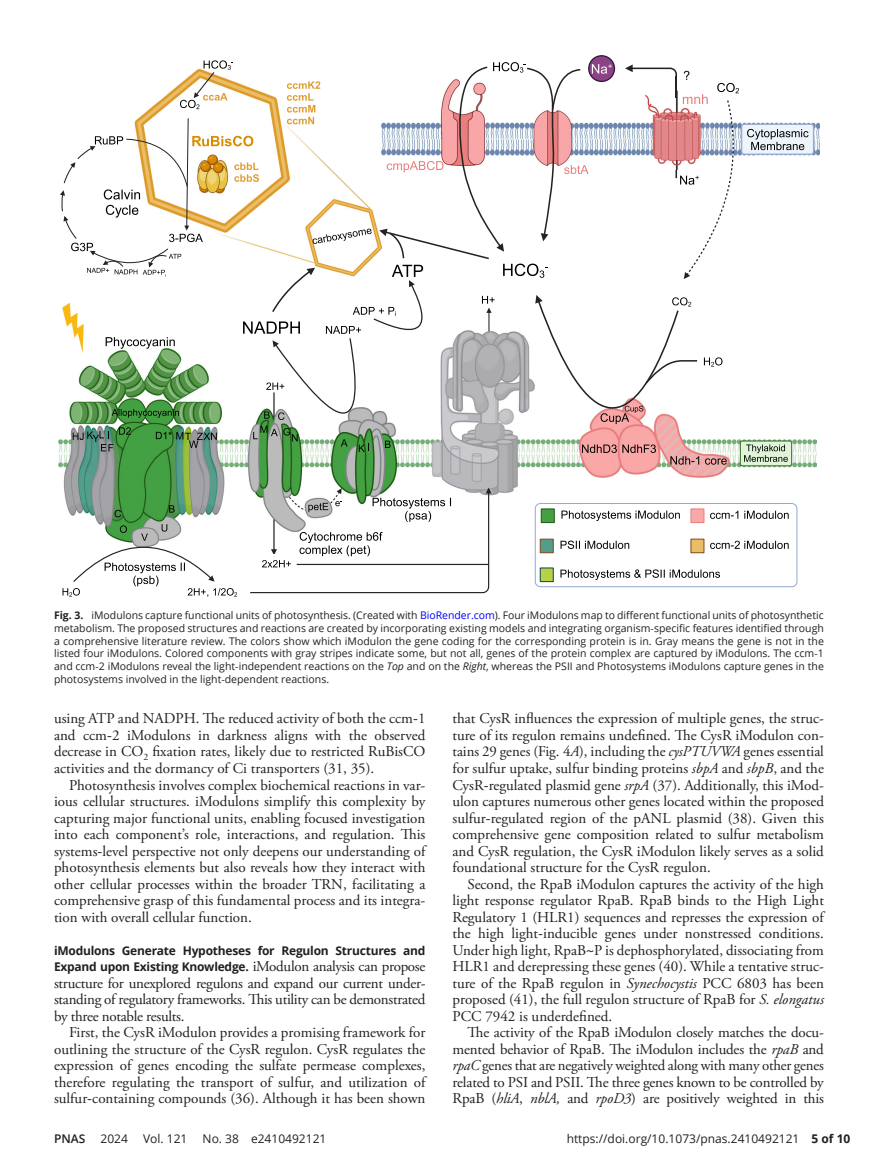
<style>
.page{position:relative;width:878px;height:1175px;background:#fff}
.page>*{position:absolute;margin:0;border:0;box-sizing:border-box;transform-origin:0 0}
.t1{font:15px/16.5px "Adobe Garamond Pro";color:#231f20;text-align:justify}
.t2{font:700 12px/16.5px "Open Sans";letter-spacing:-.02em;color:#231f20}
.t3{font:12px "Open Sans";color:#231f20}
.t4{font:600 12px "Open Sans";color:#231f20}
.t5{font:10.5px/12.8px "Open Sans";color:#231f20;text-align:justify}
.s1{font-weight:700}
.s2{color:#00f}
.s3{font-family:"STIX"}
.s4{font-style:italic}
.s5{font-family:"Adobe Garamond Pro";font-weight:400;font-size:15px}
</style>
<div class="page">
<img style="left:808px;top:122px;width:11px;height:34px">
<img style="left:58px;top:439px;width:758px;height:115px">
<svg style="left:115px;top:510px;width:6px;height:7px"></svg>
<svg style="left:169px;top:505px;width:6px;height:7px"></svg>
<svg style="left:62px;top:524px;width:175px;height:73px"></svg>
<svg style="left:249px;top:487px;width:242px;height:107px"></svg>
<hr style="left:296px;top:564px;width:192px;height:1px;background:#232323">
<svg style="left:588px;top:56px;width:26px;height:25px"></svg>
<div style="left:588px;top:55px;width:27px;height:27px;border:1px solid #28133c;border-radius:50%"></div>
<div style="left:741px;top:124px;width:72px;height:30px;background:#eef4fb;border-radius:2px"></div>
<div style="left:740px;top:124px;width:73px;height:31px;border:1px solid #95aad3;border-radius:2px"></div>
<div style="left:540px;top:539px;width:13px;height:14px;background:#549d8c;border:1px solid #82491a"></div>
<div style="left:541px;top:509px;width:13px;height:14px;background:#44a043;border:1px solid #215716"></div>
<svg style="left:560px;top:540px;width:69px;height:9px"></svg>
<svg style="left:561px;top:510px;width:118px;height:11px"></svg>
<div style="left:540px;top:568px;width:13px;height:14px;background:#b5d345;border:1px solid #134056"></div>
<svg style="left:560px;top:569px;width:159px;height:11px"></svg>
<div style="left:690px;top:509px;width:14px;height:14px;background:#f9a7a7;border:1px solid #e87e7e"></div>
<div style="left:690px;top:539px;width:14px;height:14px;background:#ebbe65;border:1px solid #82491a"></div>
<svg style="left:709px;top:510px;width:79px;height:9px"></svg>
<svg style="left:709px;top:540px;width:79px;height:9px"></svg>
<div style="left:534px;top:503px;width:263px;height:84px;border:1px solid #95aad3;border-radius:5px"></div>
<svg style="left:60px;top:60px;width:748px;height:405px"></svg>
<p class="t5" style="left:54px;top:608px;width:771px"><span class="s1">Fig. 3.</span> iModulons capture functional units of photosynthesis. (Created with <span class="s2">BioRender.com</span>). Four iModulons map to different functional units of photosynthetic metabolism. The proposed structures and reactions are created by incorporating existing models and integrating organism<span class="s3">-</span>specific features identified through a comprehensive literature review. The colors show which iModulon the gene coding for the corresponding protein is in. Gray means the gene is not in the listed four iModulons. Colored components with gray stripes indicate some, but not all, genes of the protein complex are captured by iModulons. The ccm<span class="s3">-</span>1 and ccm<span class="s3">-</span>2 iModulons reveal the light<span class="s3">-</span>independent reactions on the <span class="s4">Top</span> and on the <span class="s4">Right</span>, whereas the PSII and Photosystems iModulons capture genes in the photosystems involved in the light<span class="s3">-</span>dependent reactions.</p>
<p class="t1" style="left:54px;top:711px;width:373px">using ATP and NADPH. The reduced activity of both the ccm<span class="s3">-</span>1 and ccm<span class="s3">-</span>2 iModulons in darkness aligns with the observed decrease in CO<sub>2</sub> fixation rates, likely due to restricted RuBisCO activities and the dormancy of Ci transporters ( 31 , 35 ).</p>
<p class="t1" style="left:54px;top:777px;width:373px;text-indent:15px">Photosynthesis involves complex biochemical reactions in var&shy;ious cellular structures. iModulons simplify this complexity by capturing major functional units, enabling focused investigation into each component’s role, interactions, and regulation. This systems<span class="s3">-</span>level perspective not only deepens our understanding of photosynthesis elements but also reveals how they interact with other cellular processes within the broader TRN, facilitating a comprehensive grasp of this fundamental process and its integra&shy;tion with overall cellular function.</p>
<p class="t2" style="left:54px;top:941px;width:373px">iModulons Generate Hypotheses for Regulon Structures and<br>Expand upon Existing Knowledge. <span class="s5">iModulon analysis can propose</span></p>
<p class="t1" style="left:54px;top:975px;width:373px">structure for unexplored regulons and expand our current under&shy;standing of regulatory frameworks. This utility can be demonstrated by three notable results.</p>
<p class="t1" style="left:54px;top:1024px;width:373px;text-indent:15px">First, the CysR iModulon provides a promising framework for outlining the structure of the CysR regulon. CysR regulates the expression of genes encoding the sulfate permease complexes, therefore regulating the transport of sulfur, and utilization of sulfur<span class="s3">-</span>containing compounds ( 36 ). Although it has been shown</p>
<p class="t1" style="left:452px;top:711px;width:373px">that CysR influences the expression of multiple genes, the struc&shy;ture of its regulon remains undefined. The CysR iModulon con&shy;tains 29 genes ( Fig. 4<span class="s4">A</span> ), including the <span class="s4">cysPTUVWA</span> genes essential for sulfur uptake, sulfur binding proteins <span class="s4">sbpA</span> and <span class="s4">sbpB</span> , and the CysR<span class="s3">-</span>regulated plasmid gene <span class="s4">srpA</span> ( 37 ). Additionally, this iMod&shy;ulon captures numerous other genes located within the proposed sulfur<span class="s3">-</span>regulated region of the pANL plasmid ( 38 ). Given this comprehensive gene composition related to sulfur metabolism and CysR regulation, the CysR iModulon likely serves as a solid foundational structure for the CysR regulon.</p>
<p class="t1" style="left:452px;top:876px;width:373px;text-indent:15px">Second, the RpaB iModulon captures the activity of the high light response regulator RpaB. RpaB binds to the High Light Regulatory 1 (HLR1) sequences and represses the expression of the high light<span class="s3">-</span>inducible genes under nonstressed conditions.<br>Under high light, RpaB<span class="s3">~</span>P is dephosphorylated, dissociating from HLR1 and derepressing these genes ( 40 ). While a tentative struc&shy;ture of the RpaB regulon in <span class="s4">Synechocystis</span> PCC 6803 has been proposed ( 41 ), the full regulon structure of RpaB for <span class="s4">S. elongatus </span>PCC 7942 is underdefined.</p>
<p class="t1" style="left:452px;top:1024px;width:373px;text-indent:15px">The activity of the RpaB iModulon closely matches the docu&shy;mented behavior of RpaB. The iModulon includes the <span class="s4">rpaB</span> and <span class="s4">rpaC</span> genes that are negatively weighted along with many other genes related to PSI and PSII. The three genes known to be controlled by RpaB (<span class="s4">hliA</span> , <span class="s4">nblA,</span> and <span class="s4">rpoD3</span> ) are positively weighted in this</p>
<p class="t4" style="left:54px;top:1130px;width:33px">PNAS</p>
<p class="t3" style="left:100px;top:1130px;width:29px">2024</p>
<p class="t3" style="left:143px;top:1130px;width:46px">Vol. 121</p>
<p class="t3" style="left:202px;top:1130px;width:125px">No. 38 e2410492121</p>
<p class="t3" style="left:566px;top:1130px;width:285px">https://doi.org/10.1073/pnas.2410492121 <span class="s1">5 of 10</span></p>
</div>
